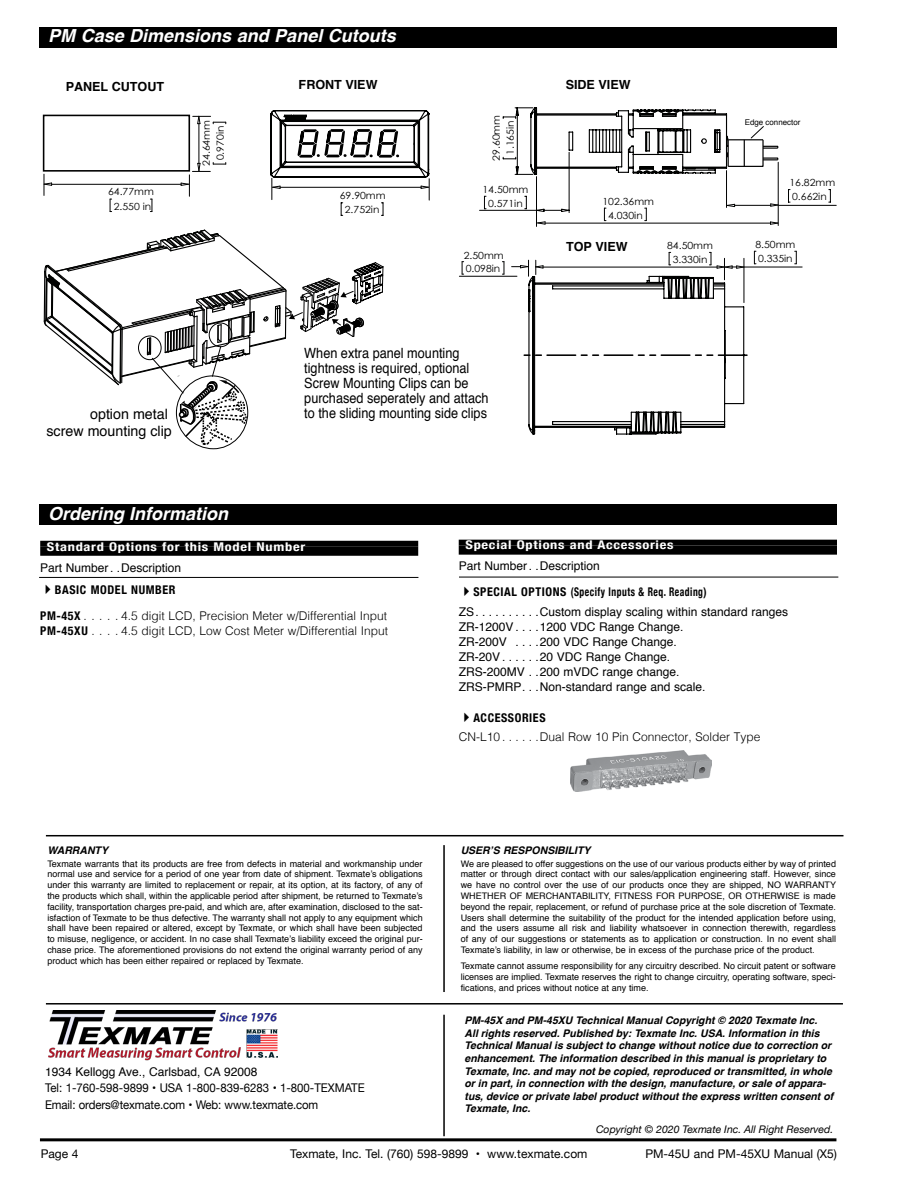
<style>
.page{position:relative;width:918px;height:1188px;background:#fff}
.page>*{position:absolute;margin:0;border:0;box-sizing:border-box;transform-origin:0 0}
.t1{font:italic 700 18px "Helvetica";color:#fff}
.t2{font:14.25px/17.1px "Helvetica";color:#000;text-align:right}
.t3{font:14.1px/15.3px "Helvetica";color:#000;scale:.9 1}
.t4{font:700 12.6px "Helvetica";color:#000}
.t5{font:12px/15px "Helvetica";color:#000}
.t6{font:300 12px/15px "Helvetica";color:#000}
.t7{font:12px/16.2px "Helvetica Neue";color:#000;scale:.95 1}
.t8{font:12px "Helvetica Neue";color:#000}
.t9{font:700 condensed 12px "Helvetica Neue";letter-spacing:.05em;color:#000}
.t10{font:700 condensed 12px "Helvetica Neue";letter-spacing:.05em;color:#fff;scale:1.2 1}
.t11{font:italic 700 10.5px/12.6px "Helvetica";color:#000}
.t12{font:italic 10.5px "Helvetica Neue";color:#000}
.t13{font:9.9px/14.1px "Century Gothic";color:#000100;text-align:center;scale:1.07 1}
.t14{font:9px/10.8px "Helvetica";color:#000;text-align:justify}
.t15{font:7.95px "Helvetica";color:#000}
.s1{font-family:"Helvetica Neue";font-weight:700;font-stretch:condensed}
</style>
<div class="page">
<hr style="left:40px;top:1138px;width:796px;height:3px;background:#000">
<div style="left:40px;top:505px;width:797px;height:20px;background:#000"></div>
<div style="left:40px;top:541px;width:378px;height:6px;background:#000"></div>
<div style="left:40px;top:547px;width:378px;height:9px;background:#000"></div>
<div style="left:459px;top:540px;width:378px;height:6px;background:#000"></div>
<div style="left:459px;top:546px;width:378px;height:9px;background:#000"></div>
<div style="left:40px;top:27px;width:797px;height:21px;background:#000"></div>
<hr style="left:39px;top:577px;width:379px;height:1px;background:#000">
<svg style="left:788px;top:189px;width:2px;height:14px"></svg>
<svg style="left:829px;top:189px;width:2px;height:14px"></svg>
<div style="left:43px;top:115px;width:147px;height:57px;border:2px solid #000"></div>
<hr style="left:52px;top:184px;width:129px;height:1px;background:#000100">
<svg style="left:43px;top:174px;width:10px;height:21px"></svg>
<svg style="left:150px;top:199px;width:3px;height:13px"></svg>
<svg style="left:110px;top:199px;width:2px;height:13px"></svg>
<hr style="left:199px;top:124px;width:1px;height:39px;background:#000100">
<svg style="left:193px;top:115px;width:33px;height:10px"></svg>
<svg style="left:180px;top:162px;width:46px;height:34px"></svg>
<hr style="left:779px;top:205px;width:57px;height:1px;background:#000100">
<svg style="left:479px;top:107px;width:300px;height:120px"></svg>
<svg style="left:43px;top:229px;width:341px;height:217px"></svg>
<svg style="left:270px;top:110px;width:160px;height:106px"></svg>
<svg style="left:795px;top:251px;width:2px;height:13px"></svg>
<svg style="left:754px;top:251px;width:2px;height:13px"></svg>
<hr style="left:745px;top:267px;width:57px;height:1px;background:#000100">
<svg style="left:502px;top:261px;width:3px;height:14px"></svg>
<svg style="left:462px;top:261px;width:2px;height:14px"></svg>
<svg style="left:512px;top:252px;width:235px;height:183px"></svg>
<hr style="left:459px;top:276px;width:58px;height:1px;background:#000100">
<hr style="left:46px;top:1003px;width:797px;height:2px;background:#000">
<hr style="left:46px;top:835px;width:797px;height:1px;background:#000">
<hr style="left:443px;top:1015px;width:2px;height:121px;background:#000">
<hr style="left:443px;top:845px;width:2px;height:147px;background:#000">
<hr style="left:459px;top:577px;width:379px;height:1px;background:#000">
<img style="left:49px;top:1010px;width:228px;height:50px">
<img style="left:570px;top:750px;width:141px;height:42px">
<h1 class="t1" style="left:48px;top:21px;width:349px">PM Case Dimensions and Panel Cutouts</h1>
<h3 class="t4" style="left:66px;top:76px;width:100px">PANEL CUTOUT</h3>
<h3 class="t4" style="left:299px;top:75px;width:80px">FRONT VIEW</h3>
<h3 class="t4" style="left:566px;top:75px;width:66px">SIDE VIEW</h3>
<p class="t13" style="left:108px;top:185px;width:44px">64.77mm<br>2.550 in</p>
<p class="t13" style="left:199px;top:166px;width:44px;rotate:-90deg">24.64mm<br>0.970in</p>
<p class="t13" style="left:340px;top:188px;width:44px">69.90mm<br>2.752in</p>
<p class="t13" style="left:489px;top:161px;width:44px;rotate:-90deg">29.60mm<br>1.165in</p>
<p class="t13" style="left:483px;top:182px;width:44px">14.50mm<br>0.571in</p>
<p class="t13" style="left:602px;top:194px;width:50px">102.36mm<br>4.030in</p>
<p class="t15" style="left:745px;top:116px;width:57px">Edge connector</p>
<p class="t13" style="left:789px;top:175px;width:44px;text-align:left">16.82mm<br>0.662in</p>
<h2 class="t2" style="left:46px;top:406px;width:127px">option metal<br>screw mounting clip</h2>
<p class="t13" style="left:755px;top:237px;width:39px">8.50mm</p>
<p class="t13" style="left:667px;top:238px;width:44px">84.50mm<br>3.330in</p>
<h3 class="t4" style="left:566px;top:237px;width:63px">TOP VIEW</h3>
<p class="t13" style="left:464px;top:248px;width:39px">2.50mm</p>
<p class="t13" style="left:758px;top:251px;width:34px">0.335in</p>
<p class="t13" style="left:466px;top:261px;width:34px">0.098in</p>
<h3 class="t3" style="left:304px;top:345px;width:206px">When extra panel mounting tightness is required, optional<br>Screw Mounting Clips can be purchased seperately and attach to the sliding mounting side clips</h3>
<h1 class="t1" style="left:48px;top:498px;width:182px">Ordering Information</h1>
<h3 class="t10" style="left:47px;top:536px;width:217px">Standard Options for this Model Number</h3>
<h3 class="t5" style="left:40px;top:560px;width:143px">Part Number . Description</h3>
<h3 class="t9" style="left:40px;top:580px;width:29px">✔basic</h3>
<h3 class="t9" style="left:91px;top:580px;width:9px">mod</h3>
<h3 class="t9" style="left:115px;top:580px;width:25px">el num</h3>
<h3 class="t9" style="left:155px;top:580px;width:19px">ber</h3>
<h3 class="t6" style="left:40px;top:608px;width:350px"><span class="s1">PM-45X</span> . . . . 4.5 digit LCD, Precision Meter w/Differential Input<br><span class="s1">PM-45XU</span> . . . 4. 5 digit LCD, Low Cost Meter w/Differential Input</h3>
<h3 class="t10" style="left:465px;top:535px;width:175px">Special Options and Accessories</h3>
<h3 class="t5" style="left:459px;top:559px;width:143px">Part Number . Description</h3>
<h3 class="t9" style="left:459px;top:582px;width:250px">✔SPECIAL OPTIONS (Specify Inputs &amp; Req. Reading)</h3>
<h3 class="t5" style="left:459px;top:604px;width:21px">ZS .........</h3>
<h3 class="t5" style="left:540px;top:604px;width:250px">Custom display scaling within standard ranges</h3>
<h3 class="t5" style="left:459px;top:619px;width:61px">ZR-1200V ...</h3>
<h3 class="t5" style="left:540px;top:619px;width:145px">1200 VDC Range Change.</h3>
<h3 class="t5" style="left:459px;top:634px;width:56px">ZR-200V ....</h3>
<h3 class="t5" style="left:540px;top:634px;width:139px">200 VDC Range Change.</h3>
<h3 class="t5" style="left:459px;top:649px;width:48px">ZR-20V .....</h3>
<h3 class="t5" style="left:459px;top:649px;width:248px;text-indent:81px">20 VDC Range Change.<br>ZRS-200MV .. 200 mVDC range change.<br>ZRS-PMRP .. Non-standard range and scale.</h3>
<h3 class="t9" style="left:459px;top:708px;width:88px">✔ACCESSORIES</h3>
<h3 class="t6" style="left:459px;top:729px;width:303px">CN-L10 . . . . . Dual Row 10 Pin Connector, Solder Type</h3>
<p class="t11" style="left:47px;top:844px;width:62px">WARRANTY</p>
<p class="t14" style="left:47px;top:858px;width:377px">Texmate warrants that its products are free from defects in material and workmanship under normal use and service for a period of one year from date of shipment. Texmate’s obligations under this warranty are limited to replacement or repair, at its option, at its factory, of any of the products which shall, within the applicable period after shipment, be returned to Texmate’s facility, transportation charges pre-paid, and which are, after examination, disclosed to the sat&shy;isfaction of Texmate to be thus defective. The warranty shall not apply to any equipment which shall have been repaired or altered, except by Texmate, or which shall have been subjected to misuse, negligence, or accident. In no case shall Texmate’s liability exceed the original pur&shy;chase price. The aforementioned provisions do not extend the original warranty period of any product which has been either repaired or replaced by Texmate.</p>
<h3 class="t5" style="left:45px;top:1065px;width:214px">1934 Kellogg Ave., Carlsbad, CA 92008</h3>
<h3 class="t7" style="left:45px;top:1081px;width:338px">Tel: 1-760-598-9899 • USA 1-800-839-6283 • 1-800-TEXMATE<br>Email: orders@texmate.com • Web: www.texmate.com</h3>
<p class="t11" style="left:461px;top:844px;width:131px">USER’S RESPONSIBILITY</p>
<p class="t14" style="left:461px;top:858px;width:377px">We are pleased to offer suggestions on the use of our various products either by way of printed matter or through direct contact with our sales/application engineering staff. However, since we have no control over the use of our products once they are shipped, NO WARRANTY WHETHER OF MERCHANTABILITY, FITNESS FOR PURPOSE, OR OTHERWISE is made beyond the repair, replacement, or refund of purchase price at the sole discretion of Texmate.<br>Users shall determine the suitability of the product for the intended application before using, and the users assume all risk and liability whatsoever in connection therewith, regardless of any of our suggestions or statements as to application or construction. In no event shall Texmate’s liability, in law or otherwise, be in excess of the purchase price of the product.</p>
<p class="t14" style="left:461px;top:961px;width:377px">Texmate cannot assume responsibility for any circuitry described. No circuit patent or software licenses are implied. Texmate reserves the right to change circuitry, operating software, speci&shy;fications, and prices without notice at any time.</p>
<p class="t11" style="left:465px;top:1014px;width:370px">PM-45X and PM-45XU Technical Manual Copyright © 2020 Texmate Inc.<br>All rights reserved. Published by: Texmate Inc. USA. Information in this Technical Manual is subject to change without notice due to correction or enhancement. The information described in this manual is proprietary to Texmate, Inc. and may not be copied, reproduced or transmitted, in whole or in part, in connection with the design, manufacture, or sale of appara&shy;tus, device or private label product without the express written consent of Texmate, Inc.</p>
<p class="t12" style="left:596px;top:1122px;width:239px">Copyright © 2020 Texmate Inc. All Right Reserved.</p>
<h3 class="t8" style="left:41px;top:1145px;width:39px">Page 4</h3>
<h3 class="t8" style="left:290px;top:1145px;width:299px">Texmate, Inc. Tel. (760) 598-9899 • www.texmate.com</h3>
<h3 class="t8" style="left:645px;top:1145px;width:193px">PM-45U and PM-45XU Manual (X5)</h3>
</div>
